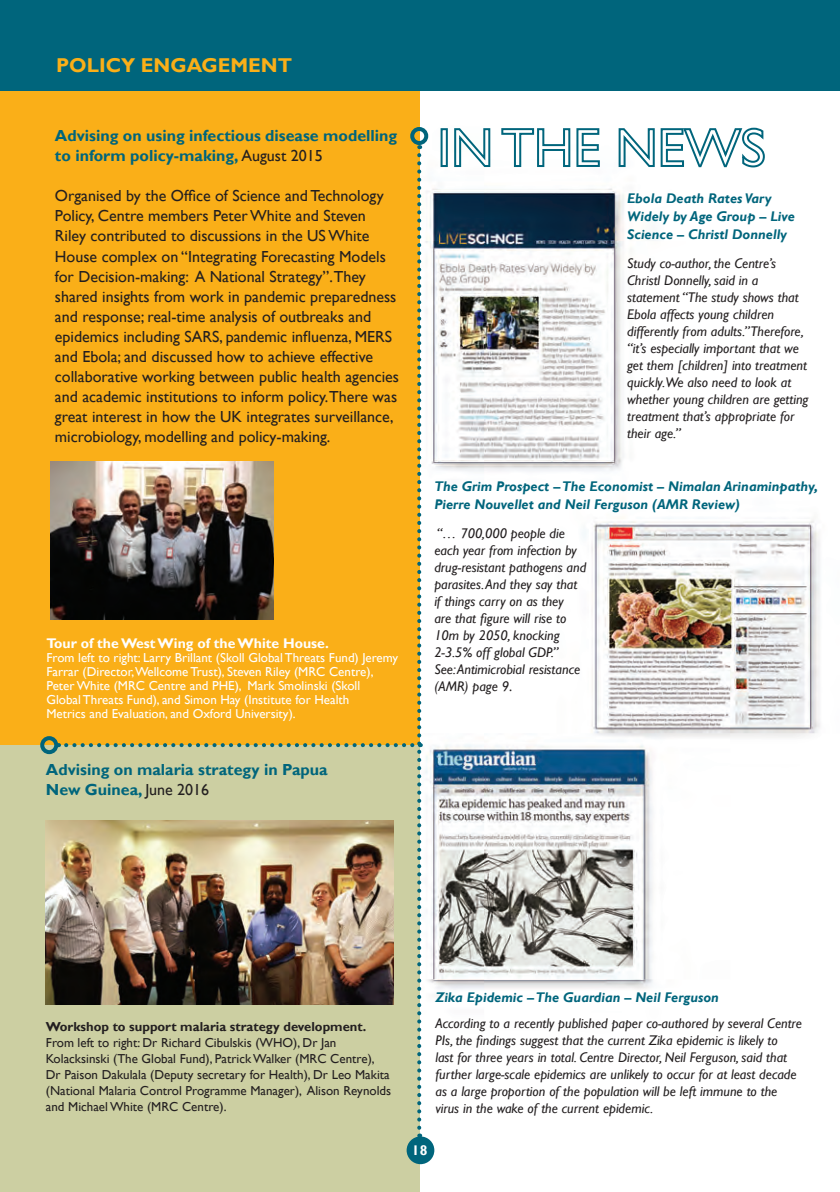
<style>
.page{position:relative;width:840px;height:1192px;background:#fff}
.page>*{position:absolute;margin:0;border:0;box-sizing:border-box;transform-origin:0 0}
.t1{font:700 20px "Gill Sans";color:#faaf18}
.t2{font:16px/20px "Gill Sans";color:#231f20}
.t3{font:700 16px/20px "Gill Sans";color:#00657c}
.t4{font:italic 14px/17px "Gill Sans";color:#231f20}
.t5{font:italic 700 14px/18px "Gill Sans";color:#00657c}
.body{font:700 14px "Gill Sans";color:#fff}
.t6{font:13px/14px "Gill Sans";color:#fff}
.t7{font:13px/16px "Gill Sans";color:#231f20}
.t8{font:700 13px "Gill Sans";color:#231f20}
.s1{font-weight:400;color:#231f20}
.s2{font-style:normal}
</style>
<div class="page">
<img style="left:420px;top:127px;width:400px;height:1038px">
<div style="left:0;top:745px;width:420px;height:447px;background:#cccfa2"></div>
<div style="left:0;top:90px;width:420px;height:655px;background:#faaf18"></div>
<div style="left:0;top:0;width:840px;height:91px;background:#00657c"></div>
<img style="left:50px;top:461px;width:16px;height:158px">
<img style="left:46px;top:821px;width:20px;height:183px">
<div style="left:410px;top:127px;width:18px;height:18px;border:4px solid #00657c;border-radius:50%"></div>
<div style="left:440px;top:128px;width:8px;height:39px;border:2px solid #00657c"></div>
<svg style="left:453px;top:127px;width:38px;height:41px"></svg>
<svg style="left:500px;top:127px;width:101px;height:41px"></svg>
<svg style="left:617px;top:127px;width:149px;height:41px"></svg>
<img style="left:66px;top:155px;width:355px;height:981px">
<div style="left:40px;top:736px;width:18px;height:18px;border:4px solid #00657c;border-radius:50%"></div>
<div style="left:407px;top:1136px;width:27px;height:28px;background:#00657c;border-radius:50%"></div>
<p class="t1" style="left:56px;top:53px;width:238px">POLICY ENGAGEMENT</p>
<p class="t3" style="left:55px;top:126px;width:344px">Advising on using infectious disease modelling to inform policy-making, <span class="s1">August 2015</span></p>
<p class="t2" style="left:55px;top:186px;width:345px">Organised by the Office of Science and Technology Policy, Centre members Peter White and Steven Riley contributed to discussions in the US White House complex on “Integrating Forecasting Models for Decision-making: A National Strategy”.They shared insights from work in pandemic preparedness and response; real-time analysis of outbreaks and epidemics including SARS, pandemic influenza, MERS and Ebola; and discussed how to achieve effective collaborative working between public health agencies and academic institutions to inform policy.There was great interest in how the UK integrates surveillance, microbiology, modelling and policy-making.</p>
<p class="t5" style="left:627px;top:190px;width:169px">Ebola Death Rates Vary<br>Widely by Age Group – Live<br>Science – Christl Donnelly</p>
<p class="t4" style="left:627px;top:255px;width:183px">Study co-author, the Centre’s<br>Christl Donnelly, said in a statement “The study shows that<br>Ebola affects young children differently from adults.” Therefore, “it’s especially important that we get them [children] into treatment quickly.We also need to look at whether young children are getting treatment that’s appropriate for their age.”</p>
<p class="t5" style="left:434px;top:477px;width:385px">The Grim Prospect – The Economist – Nimalan Arinaminpathy,<br>Pierre Nouvellet and Neil Ferguson (AMR Review)</p>
<p class="t4" style="left:434px;top:524px;width:153px">“… 700,000 people die each year from infection by drug-resistant pathogens and parasites. And they say that if things carry on as they<br>are that figure will rise to<br>10m by 2050, knocking<br>2-3.5% off global GDP.”<br>See: Antimicrobial resistance (AMR) page 9<span class="s2">.</span></p>
<p class="body" style="left:46px;top:635px;width:284px">Tour of the West Wing of the White House.</p>
<p class="t6" style="left:46px;top:651px;width:353px">From left to right: Larry Brillant (Skoll Global Threats Fund) Jeremy Farrar (Director,Wellcome Trust), Steven Riley (MRC Centre), Peter White (MRC Centre and PHE), Mark Smolinski (Skoll Global Threats Fund), and Simon Hay (Institute for Health<br>Metrics and Evaluation, and Oxford University).</p>
<p class="t3" style="left:46px;top:760px;width:283px">Advising on malaria strategy in Papua<br>New Guinea, <span class="s1">June 2016</span></p>
<p class="t8" style="left:46px;top:1019px;width:322px">Workshop to support malaria strategy development.</p>
<p class="t7" style="left:46px;top:1035px;width:347px">From left to right: Dr Richard Cibulskis (WHO), Dr Jan Kolacksinski (The Global Fund), Patrick Walker (MRC Centre), Dr Paison Dakulala (Deputy secretary for Health), Dr Leo Makita (National Malaria Control Programme Manager), Alison Reynolds and Michael White (MRC Centre).</p>
<p class="t5" style="left:435px;top:989px;width:285px">Zika Epidemic – The Guardian – Neil Ferguson</p>
<p class="t4" style="left:435px;top:1015px;width:368px">According to a recently published paper co-authored by several Centre PIs, the findings suggest that the current Zika epidemic is likely to<br>last for three years in total. Centre Director, Neil Ferguson, said that further large-scale epidemics are unlikely to occur for at least decade as a large proportion of the population will be left immune to the virus in the wake of the current epidemic.</p>
<p class="body" style="left:412px;top:1141px;width:17px">18</p>
</div>
